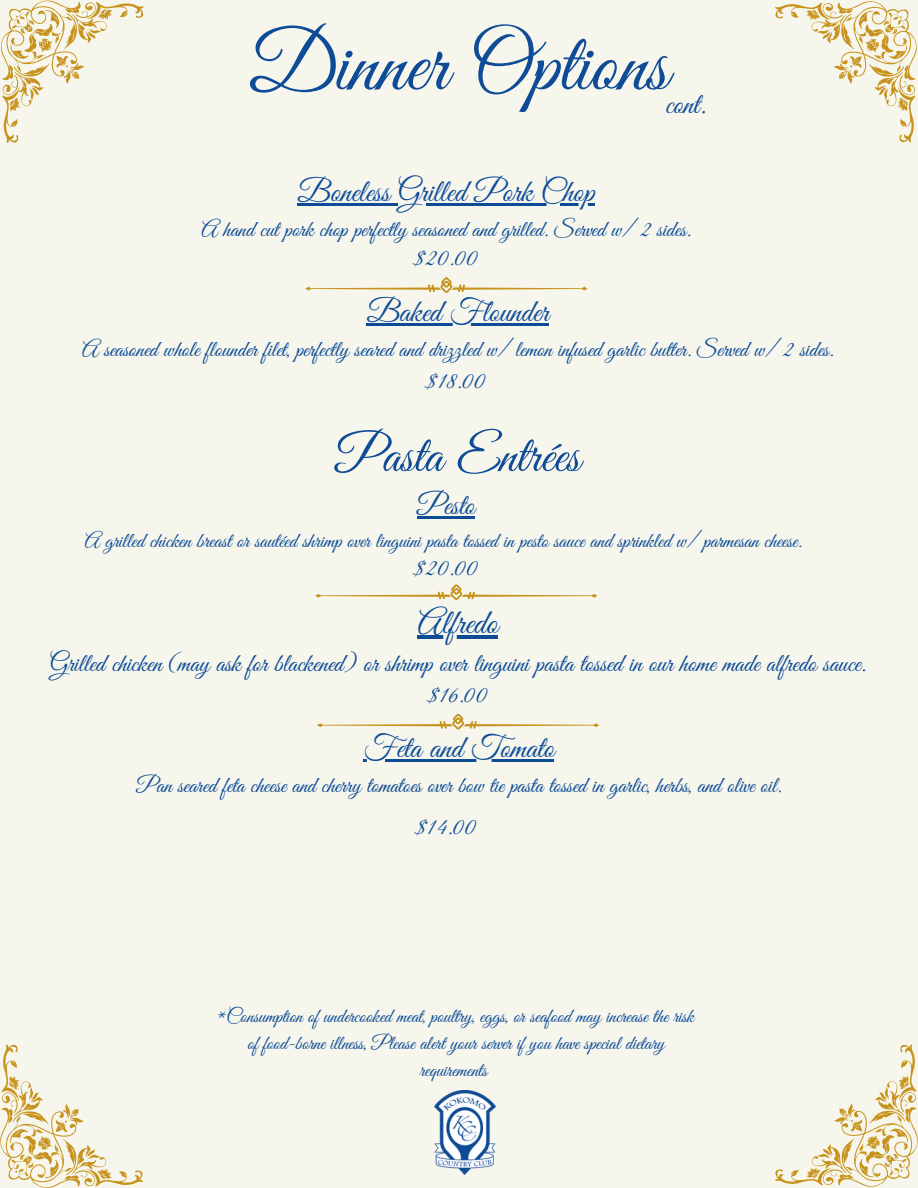
<style>
.page{position:relative;width:918px;height:1188px;background:#f6f6ed}
.page>*{position:absolute;margin:0;border:0;box-sizing:border-box;transform-origin:0 0}
.t1{font:84px "Great Vibes";color:#0e4c97}
.t2{font:52.5px "Great Vibes";color:#0e4c97}
.t3{font:34.5px "Great Vibes";color:#0e4c97}
.t4{font:31.5px "Great Vibes";color:#0e4c97}
.t5{font:30px "Great Vibes";color:#0e4c97}
.t6{font:25.5px "Great Vibes";color:#0e4c97}
.t7{font:24px "Great Vibes";color:#0e4c97}
.t8{font:22.5px "Great Vibes";color:#0e4c97}
.t9{font:21px "Great Vibes";color:#0e4c97}
.t10{font:19.65px/27px "Great Vibes";color:#0e4c97;text-align:center}
</style>
<div class="page">
<svg style="left:0;top:1044px;width:143px;height:144px"></svg>
<svg style="left:1px;top:0;width:143px;height:143px"></svg>
<svg style="left:775px;top:1044px;width:143px;height:143px"></svg>
<svg style="left:775px;top:1px;width:142px;height:141px"></svg>
<img style="left:434px;top:1091px;width:61px;height:84px">
<hr style="left:298px;top:203px;width:297px;height:2px;background:#0e4c97">
<svg style="left:305px;top:277px;width:283px;height:16px"></svg>
<hr style="left:367px;top:323px;width:182px;height:3px;background:#0e4c97">
<hr style="left:417px;top:517px;width:58px;height:2px;background:#0e4c97">
<svg style="left:315px;top:584px;width:283px;height:16px"></svg>
<svg style="left:418px;top:635px;width:80px;height:4px"></svg>
<svg style="left:317px;top:714px;width:282px;height:15px"></svg>
<hr style="left:364px;top:759px;width:190px;height:3px;background:#0e4c97">
<p class="t1" style="left:250px;top:18px;width:420px">Dinner Options</p>
<p class="t5" style="left:666px;top:88px;width:42px">cont.</p>
<p class="t4" style="left:298px;top:174px;width:299px">Boneless Grilled Pork Chop</p>
<p class="t8" style="left:201px;top:217px;width:491px">A hand cut pork chop perfectly seasoned and grilled. Served w/ 2 sides.</p>
<p class="t7" style="left:414px;top:244px;width:65px">$20.00</p>
<p class="t4" style="left:367px;top:294px;width:184px">Baked Flounder</p>
<p class="t8" style="left:82px;top:337px;width:753px">A seasoned whole flounder filet, perfectly seared and drizzled w/ lemon infused garlic butter. Served w/ 2 sides.</p>
<p class="t7" style="left:427px;top:368px;width:61px">$18.00</p>
<p class="t2" style="left:336px;top:426px;width:246px">Pasta Entrées</p>
<p class="t5" style="left:417px;top:489px;width:59px">Pesto</p>
<p class="t9" style="left:85px;top:529px;width:719px">A grilled chicken breast or sautéed shrimp over linguini pasta tossed in pesto sauce and sprinkled w/ parmesan cheese.</p>
<p class="t7" style="left:414px;top:555px;width:65px">$20.00</p>
<p class="t3" style="left:418px;top:604px;width:82px">Alfredo</p>
<p class="t6" style="left:50px;top:650px;width:818px">Grilled chicken (may ask for blackened) or shrimp over linguini pasta tossed in our home made alfredo sauce.</p>
<p class="t7" style="left:428px;top:682px;width:61px">$16.00</p>
<p class="t4" style="left:364px;top:730px;width:192px">Feta and Tomato</p>
<p class="t8" style="left:137px;top:773px;width:646px">Pan seared feta cheese and cherry tomatoes over bow tie pasta tossed in garlic, herbs, and olive oil.</p>
<p class="t7" style="left:416px;top:813px;width:62px">$14.00</p>
<p class="t10" style="left:218px;top:1004px;width:477px">*Consumption of undercooked meat, poultry, eggs, or seafood may increase the risk of food-borne illness, Please alert your server if you have special dietary requirements</p>
</div>
